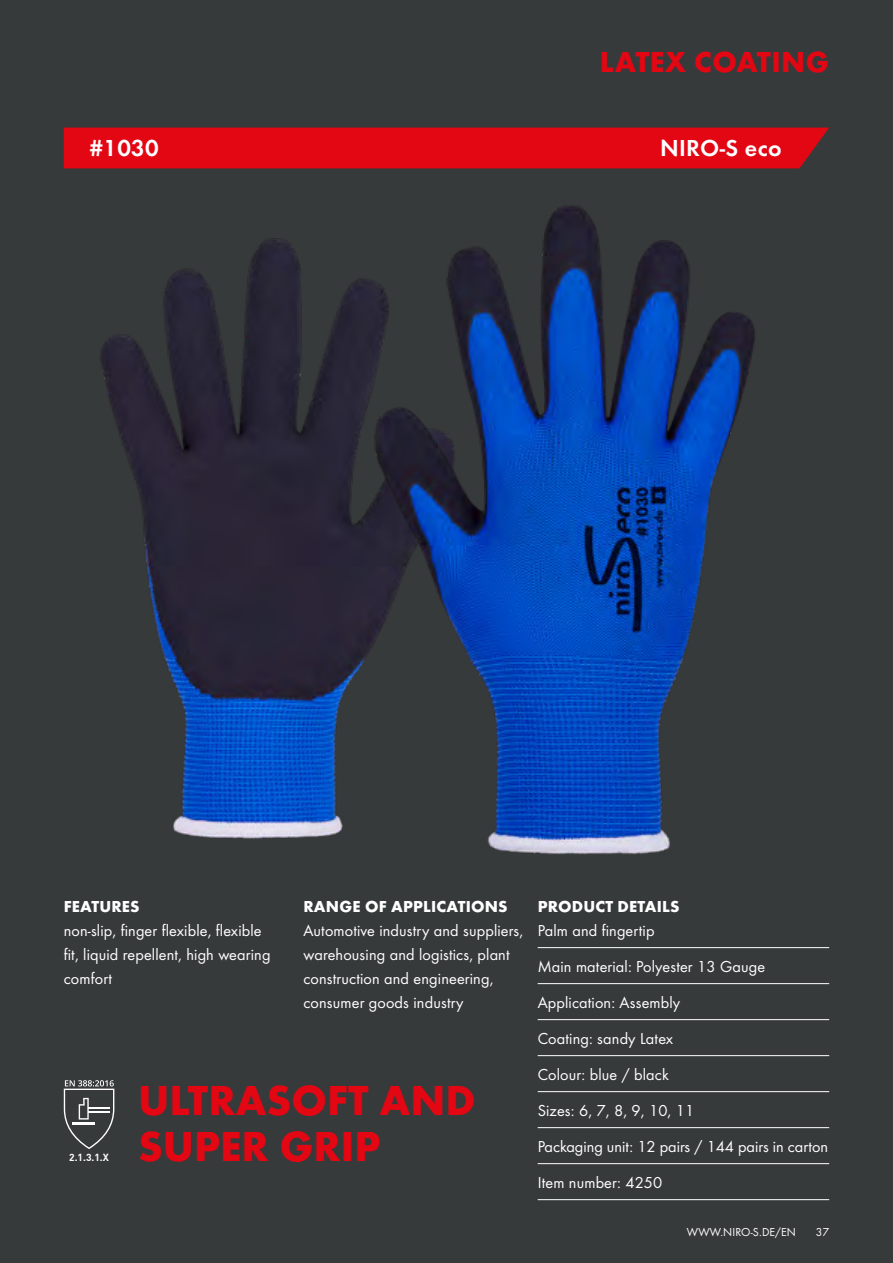
<style>
.page{position:relative;width:893px;height:1263px;background:#373a3b}
.page>*{position:absolute;margin:0;border:0;box-sizing:border-box;transform-origin:0 0}
.t1{font:700 43.5px/46.5px "Futura";color:#e30613}
.t2{font:700 30px "Futura";letter-spacing:.01em;color:#e30613}
.t3{font:24px "Futura Dem";letter-spacing:.015em;color:#fff}
.t4{font:16.5px/36px "Futura Boo";letter-spacing:.01em;color:#fff}
.t5{font:700 16.5px "Futura";letter-spacing:.01em;color:#fff}
.t6{font:12px "Futura Boo";letter-spacing:.01em;color:#fff}
.t7{font:700 10.05px "DIN";color:#fff}
</style>
<div class="page">
<img style="left:100px;top:238px;width:226px;height:601px">
<img style="left:326px;top:168px;width:452px;height:687px">
<svg style="left:64px;top:1080px;width:50px;height:69px"></svg>
<div style="left:64px;top:128px;width:765px;height:40px;background:#e30613"></div>
<hr style="left:538px;top:947px;width:291px;height:1px;background:#fff">
<hr style="left:538px;top:983px;width:291px;height:1px;background:#fff">
<hr style="left:538px;top:1019px;width:291px;height:1px;background:#fff">
<hr style="left:538px;top:1055px;width:291px;height:1px;background:#fff">
<hr style="left:538px;top:1091px;width:291px;height:1px;background:#fff">
<hr style="left:538px;top:1127px;width:291px;height:1px;background:#fff">
<hr style="left:538px;top:1163px;width:291px;height:1px;background:#fff">
<hr style="left:538px;top:1199px;width:291px;height:1px;background:#fff">
<h2 class="t2" style="left:600px;top:43px;width:231px">LATEX COATING</h2>
<h3 class="t3" style="left:90px;top:134px;width:70px">#1030</h3>
<h3 class="t3" style="left:660px;top:134px;width:123px">NIRO-S eco</h3>
<p class="t5" style="left:64px;top:896px;width:77px">FEATURES</p>
<p class="t4" style="left:64px;top:918px;width:208px;line-height:24px">non-slip, finger flexible, flexible fit, liquid repellent, high wearing comfort</p>
<p class="t5" style="left:303px;top:896px;width:206px">RANGE OF APPLICATIONS</p>
<p class="t4" style="left:303px;top:918px;width:221px;line-height:24px">Automotive industry and suppliers, warehousing and logistics, plant construction and engineering, consumer goods industry</p>
<p class="t7" style="left:69px;top:1150px;width:41px">2.1.3.1.X</p>
<h1 class="t1" style="left:138px;top:1076px;width:339px">ULTRASOFT AND<br>SUPER GRIP</h1>
<p class="t5" style="left:538px;top:896px;width:143px">PRODUCT DETAILS</p>
<p class="t4" style="left:538px;top:912px;width:292px">Palm and fingertip<br>Main material: Polyester 13 Gauge<br>Application: Assembly<br>Coating: sandy Latex<br>Colour: blue / black<br>Sizes: 6, 7, 8, 9, 10, 11<br>Packaging unit: 12 pairs / 144 pairs in carton<br>Item number: 4250</p>
<p class="t6" style="left:687px;top:1225px;width:111px">WWW.NIRO-S.DE/EN</p>
<p class="t6" style="left:816px;top:1225px;width:15px">37</p>
</div>
